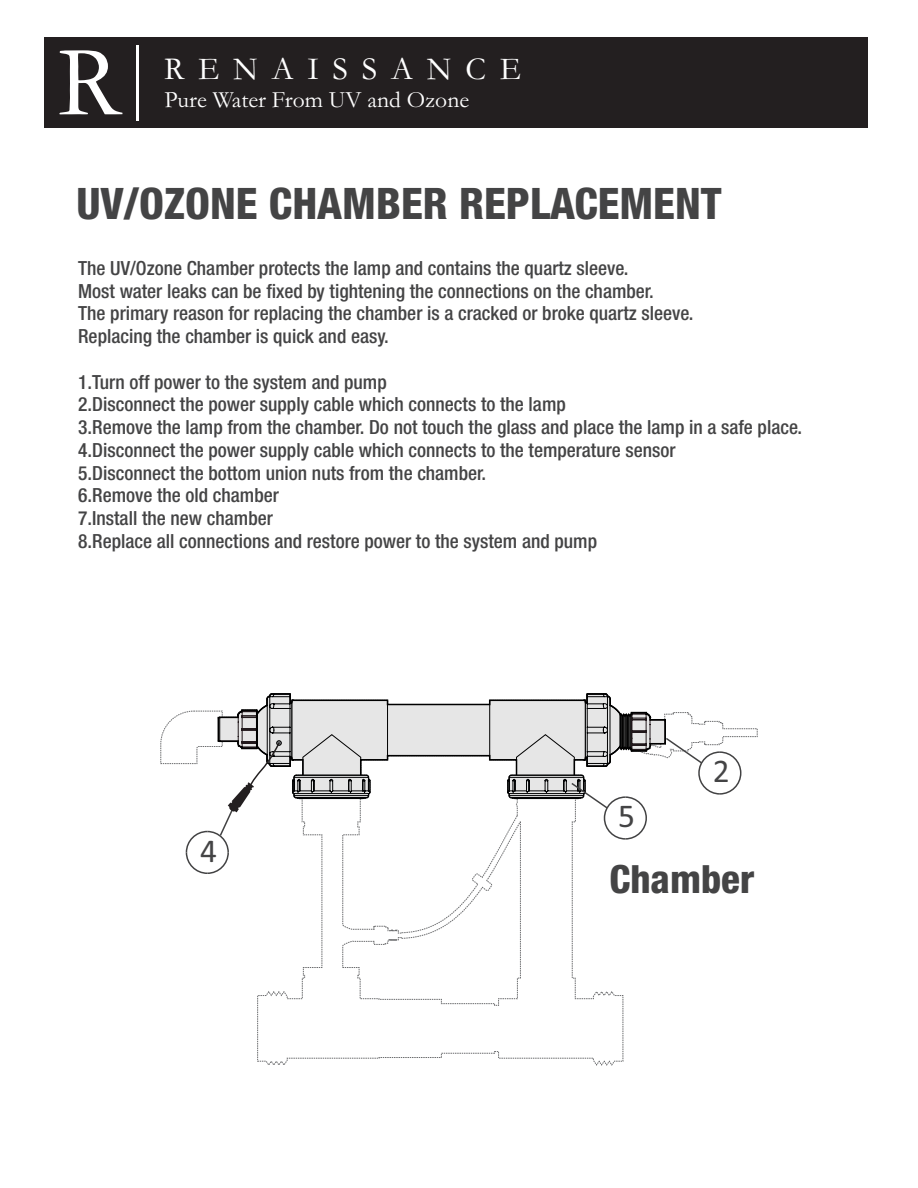
<style>
.page{position:relative;width:918px;height:1188px;background:#fff}
.page>*{position:absolute;margin:0;border:0;box-sizing:border-box;transform-origin:0 0}
.t1{font:101.55px "Garamond";color:#fff}
.t2{font:800 condensed 43.5px "Helvetica Neue";color:#444445}
.t3{font:800 condensed 39px "Helvetica Neue";color:#444445}
.t4{font:33.45px "Calibri";color:#444445}
.t5{font:32.4px "Garamond";letter-spacing:.42em;color:#fff}
.t6{font:23.55px "Garamond";color:#fff}
.t7{font:500 condensed 19.5px/22.8px "Helvetica Neue";color:#444445}
</style>
<div class="page">
<svg style="left:160px;top:711px;width:598px;height:355px"></svg>
<div style="left:45px;top:38px;width:823px;height:90px;background:#231f20"></div>
<hr style="left:136px;top:45px;width:3px;height:76px;background:#fff">
<svg style="left:185px;top:694px;width:557px;height:181px"></svg>
<h1 class="t1" style="left:57px;top:48px;width:65px">R</h1>
<h3 class="t5" style="left:164px;top:58px;width:358px">RENAISSANCE</h3>
<p class="t6" style="left:164px;top:92px;width:306px">Pure Water From UV and Ozone</p>
<h2 class="t2" style="left:76px;top:185px;width:647px">UV/OZONE CHAMBER REPLACEMENT</h2>
<p class="t7" style="left:78px;top:258px;width:617px">The UV/Ozone Chamber protects the lamp and contains the quartz sleeve.<br>Most water leaks can be fixed by tightening the connections on the chamber.<br>The primary reason for replacing the chamber is a cracked or broke quartz sleeve.<br>Replacing the chamber is quick and easy.</p>
<p class="t7" style="left:78px;top:372px;width:310px">1. Turn off power to the system and pump</p>
<p class="t7" style="left:78px;top:394px;width:489px">2. Disconnect the power supply cable which connects to the lamp</p>
<p class="t7" style="left:78px;top:417px;width:725px">3. Remove the lamp from the chamber. Do not touch the glass and place the lamp in a safe place.</p>
<p class="t7" style="left:78px;top:440px;width:599px">4. Disconnect the power supply cable which connects to the temperature sensor</p>
<p class="t7" style="left:78px;top:463px;width:410px">5. Disconnect the bottom union nuts from the chamber.</p>
<p class="t7" style="left:78px;top:486px;width:202px">6. Remove the old chamber</p>
<p class="t7" style="left:78px;top:508px;width:196px">7. Install the new chamber</p>
<p class="t7" style="left:78px;top:531px;width:520px">8. Replace all connections and restore power to the system and pump</p>
<h3 class="t4" style="left:200px;top:837px;width:18px">4</h3>
<h3 class="t4" style="left:618px;top:802px;width:18px">5</h3>
<h3 class="t4" style="left:713px;top:757px;width:18px">2</h3>
<h3 class="t3" style="left:609px;top:863px;width:147px">Chamber</h3>
</div>
